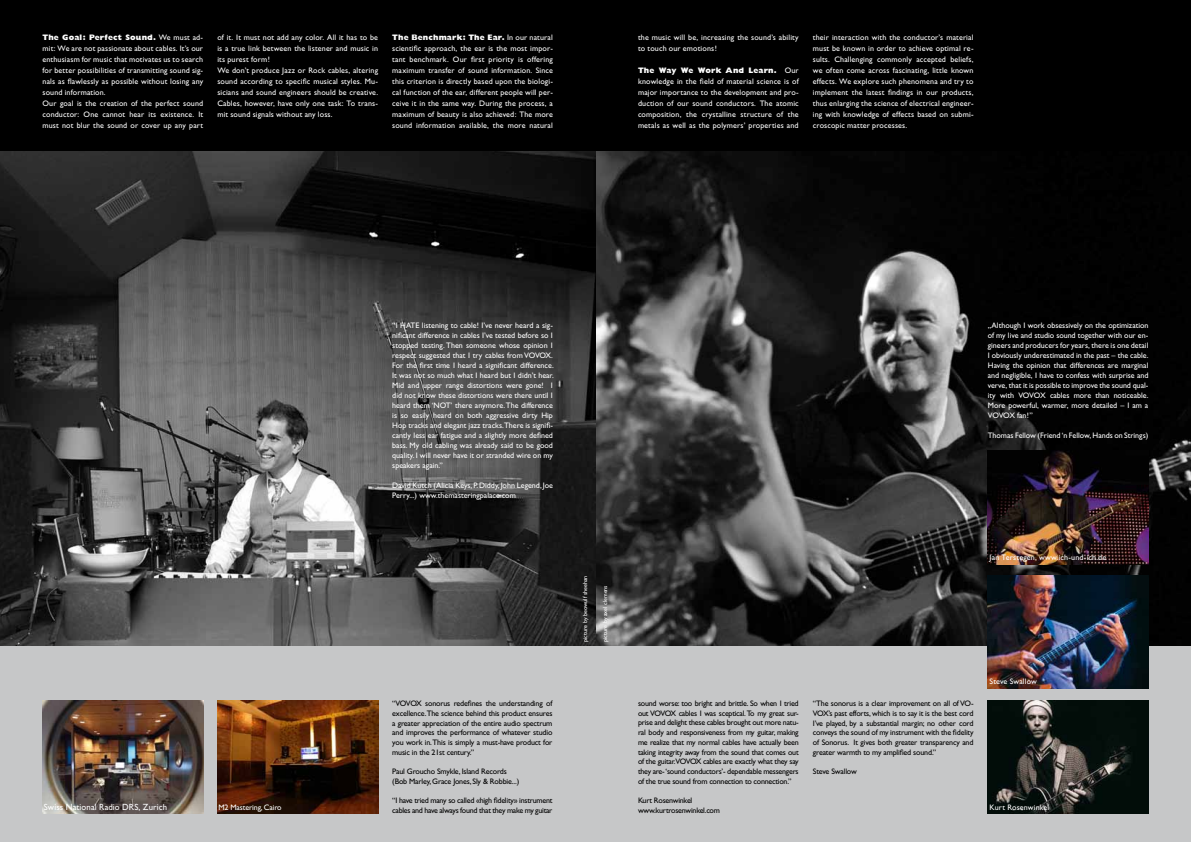
<style>
.page{position:relative;width:1191px;height:842px;background:#fff}
.page>*{position:absolute;margin:0;border:0;box-sizing:border-box;transform-origin:0 0}
.t1{font:9px "Gill Sans";letter-spacing:.015em;color:#fff}
.t2{font:8px/11px "Gill Sans";letter-spacing:.015em;color:#fff;text-align:justify}
.t3{font:8px/9.7px "Gill Sans";letter-spacing:-.03em;color:#000;text-align:justify}
.t4{font:8px "Gill Sans";letter-spacing:-.005em;color:#fff}
.t5{font:8px "Gill Sans";letter-spacing:-.015em;color:#fff}
.t6{font:6px "Gill Sans";color:#fff}
.s1{font-weight:800}
</style>
<div class="page">
<img style="left:0;top:150px;width:1191px;height:496px">
<div style="left:595px;top:0;width:596px;height:150px;background:#000"></div>
<div style="left:0;top:0;width:595px;height:150px;background:#000"></div>
<div style="left:595px;top:646px;width:596px;height:196px;background:#c6c7c8"></div>
<div style="left:0;top:646px;width:595px;height:196px;background:#c6c7c8"></div>
<img style="left:43px;top:700px;width:160px;height:113px">
<img style="left:987px;top:700px;width:161px;height:113px">
<img style="left:217px;top:700px;width:161px;height:113px">
<img style="left:987px;top:451px;width:161px;height:113px">
<img style="left:987px;top:576px;width:161px;height:113px">
<p class="t2" style="left:43px;top:32px;width:162px;text-align:left"><span class="s1">The Goal: Perfect Sound.</span> We must ad&shy;mit: We are not passionate about cables. It’s our enthusiasm for music that motivates us to search for better possibilities of transmitting sound sig&shy;nals as flawlessly as possible without losing any sound information.<br>Our goal is the creation of the perfect sound conductor: One cannot hear its existence. It must not blur the sound or cover up any part</p>
<p class="t2" style="left:217px;top:32px;width:162px;text-align:left">of it. It must not add any color. All it has to be is a true link between the listener and music in its purest form!<br>We don’t produce Jazz or Rock cables, altering sound according to specific musical styles. Mu&shy;sicians and sound engineers should be creative.<br>Cables, however, have only one task: To trans&shy;mit sound signals without any loss.</p>
<p class="t2" style="left:392px;top:32px;width:162px"><span class="s1">The Benchmark: The Ear.</span> In our natural scientific approach, the ear is the most impor&shy;tant benchmark. Our first priority is offering maximum transfer of sound information. Since this criterion is directly based upon the biologi&shy;cal function of the ear, different people will per&shy;ceive it in the same way. During the process, a maximum of beauty is also achieved: The more sound information available, the more natural</p>
<p class="t2" style="left:638px;top:32px;width:162px">the music will be, increasing the sound’s ability to touch our emotions!</p>
<p class="t2" style="left:638px;top:65px;width:162px"><span class="s1">The Way We Work And Learn.</span> Our knowledge in the field of material science is of major importance to the development and pro&shy;duction of our sound conductors. The atomic composition, the crystalline structure of the metals as well as the polymers’ properties and</p>
<p class="t2" style="left:813px;top:32px;width:162px">their interaction with the conductor’s material must be known in order to achieve optimal re&shy;sults. Challenging commonly accepted beliefs, we often come across fascinating, little known effects. We explore such phenomena and try to implement the latest findings in our products, thus enlarging the science of electrical engineer&shy;ing with knowledge of effects based on submi&shy;croscopic matter processes.</p>
<p class="t2" style="left:392px;top:320px;width:163px;line-height:10px">“I HATE listening to cable! I’ve never heard a sig&shy;nificant difference in cables I’ve tested before so I stopped testing. Then someone whose opinion I respect suggested that I try cables from VOVOX.<br>For the first time I heard a significant difference.<br>It was not so much what I heard but I didn’t hear.<br>Mid and upper range distortions were gone! I did not know these distortions were there until I heard them ‘NOT’ there anymore. The difference is so easily heard on both aggressive dirty Hip Hop tracks and elegant jazz tracks.There is signifi&shy;cantly less ear fatigue and a slightly more defined bass. My old cabling was already said to be good quality. I will never have it or stranded wire on my speakers again.”</p>
<p class="t2" style="left:392px;top:480px;width:162px;line-height:10px">David Kutch (Alicia Keys, P. Diddy, John Legend, Joe<br>Perry...) www.themasteringpalace.com</p>
<p class="t6" style="left:582px;top:642px;width:68px;rotate:-90deg">picture by beowulf sheehan</p>
<p class="t6" style="left:601px;top:642px;width:58px;rotate:-90deg">picture by axel clemens</p>
<p class="t2" style="left:987px;top:320px;width:162px;line-height:10px">„Although I work obsessively on the optimization of my live and studio sound together with our en&shy;gineers and producers for years, there is one detail I obviously underestimated in the past – the cable.<br>Having the opinion that differences are marginal and negligible, I have to confess with surprise and verve, that it is possible to improve the sound qual&shy;ity with VOVOX cables more than noticeable.<br>More powerful, warmer, more detailed – I am a VOVOX fan!”</p>
<p class="t4" style="left:987px;top:430px;width:162px">Thomas Fellow (Friend ‘n Fellow, Hands on Strings)</p>
<p class="t2" style="left:989px;top:552px;width:118px">Jan Terstegen, www.ich-und-ich.de</p>
<p class="t2" style="left:989px;top:676px;width:49px">Steve Swallow</p>
<p class="t3" style="left:813px;top:699px;width:162px">“The sonorus is a clear improvement on all of VO-VOX’s past efforts, which is to say it is the best cord I’ve played, by a substantial margin; no other cord conveys the sound of my instrument with the fidelity of Sonorus. It gives both greater transparency and greater warmth to my amplified sound.”</p>
<p class="t3" style="left:813px;top:766px;width:45px">Steve Swallow</p>
<p class="t3" style="left:638px;top:699px;width:162px">sound worse: too bright and brittle. So when I tried out VOVOX cables I was sceptical. To my great sur&shy;prise and delight these cables brought out more natu&shy;ral body and responsiveness from my guitar, making me realize that my normal cables have actually been taking integrity away from the sound that comes out of the guitar.VOVOX cables are exactly what they say they are- ‘sound conductors’- dependable messengers of the true sound from connection to connection.”</p>
<p class="t3" style="left:638px;top:795px;width:83px">Kurt Rosenwinkel www.kurtrosenwinkel.com</p>
<p class="t3" style="left:392px;top:699px;width:162px">“VOVOX sonorus redefines the understanding of excellence.The science behind this product ensures a greater appreciation of the entire audio spectrum and improves the performance of whatever studio you work in. This is simply a must-have product for music in the 21st century.”</p>
<p class="t3" style="left:392px;top:767px;width:129px">Paul Groucho Smykle, Island Records (Bob Marley, Grace Jones, Sly &amp; Robbie...)</p>
<p class="t3" style="left:392px;top:796px;width:162px">“I have tried many so called «high fidelity» instrument cables and have always found that they make my guitar</p>
<p class="t1" style="left:44px;top:802px;width:125px">Swiss National Radio DRS, Zurich</p>
<p class="t5" style="left:218px;top:802px;width:65px">M2 Mastering, Cairo</p>
<p class="t2" style="left:989px;top:801px;width:61px">Kurt Rosenwinkel</p>
</div>
